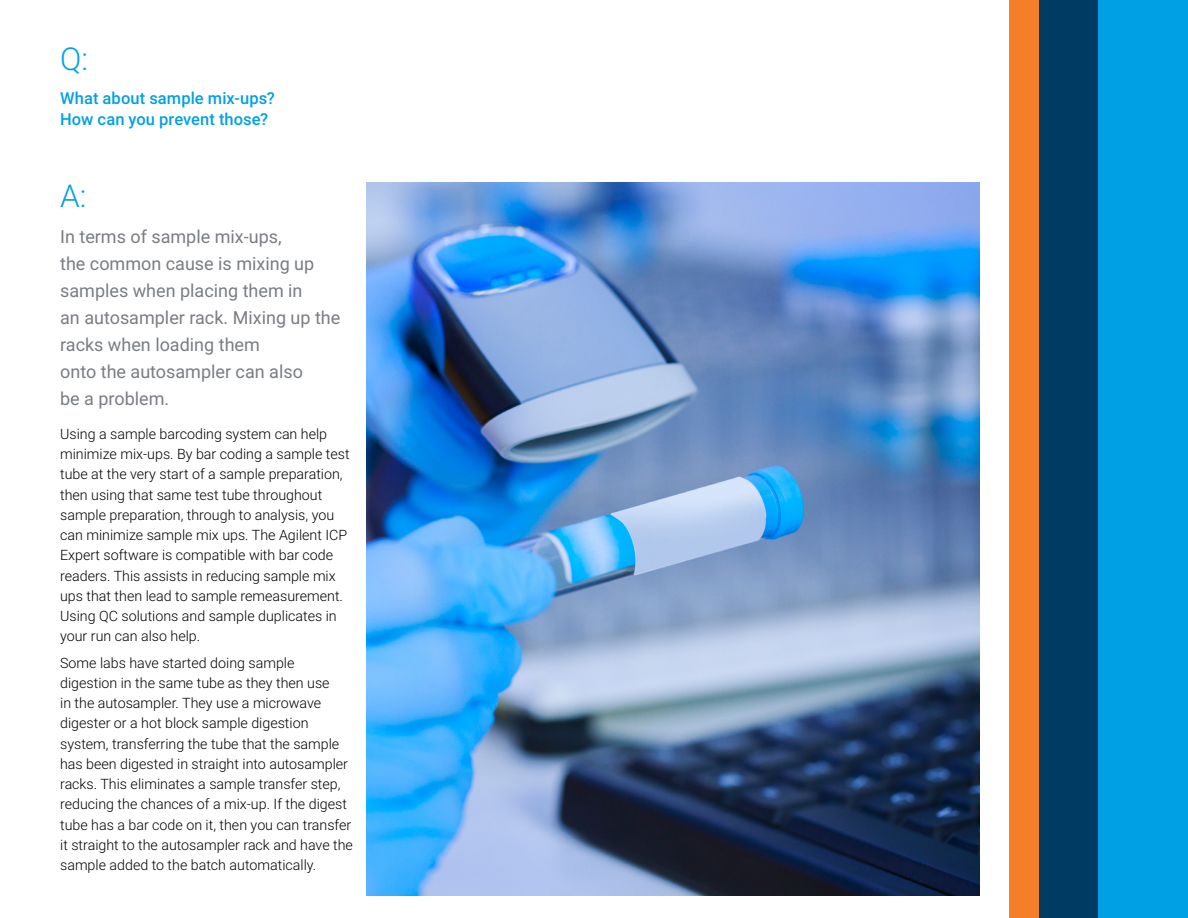
<style>
.page{position:relative;width:1188px;height:918px;background:#fff}
.page>*{position:absolute;margin:0;border:0;box-sizing:border-box;transform-origin:0 0}
.t1{font:300 31.5px "Roboto";color:#00a1e4}
.t2{font:18px/27px "Roboto";color:#797d82}
.t3{font:500 16.5px/21px "Roboto";letter-spacing:.005em;color:#00a1e4}
.t4{font:300 14.25px/20.2px "Roboto";color:#000}
</style>
<div class="page">
<div style="left:1039px;top:0;width:60px;height:918px;background:#003b64"></div>
<div style="left:1099px;top:0;width:89px;height:918px;background:#00a1e4"></div>
<div style="left:1009px;top:0;width:30px;height:918px;background:#f57e29"></div>
<img style="left:367px;top:183px;width:613px;height:712px">
<h1 class="t1" style="left:60px;top:36px;width:29px">Q:</h1>
<p class="t3" style="left:60px;top:87px;width:216px">What about sample mix-ups?<br>How can you prevent those?</p>
<h1 class="t1" style="left:60px;top:174px;width:28px">A:</h1>
<p class="t2" style="left:60px;top:223px;width:282px">In terms of sample mix-ups,<br>the common cause is mixing up samples when placing them in<br>an autosampler rack. Mixing up the racks when loading them<br>onto the autosampler can also<br>be a problem.</p>
<p class="t4" style="left:60px;top:423px;width:291px">Using a sample barcoding system can help minimize mix-ups. By bar coding a sample test tube at the very start of a sample preparation, then using that same test tube throughout sample preparation, through to analysis, you can minimize sample mix ups. The Agilent ICP Expert software is compatible with bar code readers. This assists in reducing sample mix ups that then lead to sample remeasurement.<br>Using QC solutions and sample duplicates in your run can also help.</p>
<p class="t4" style="left:60px;top:652px;width:294px">Some labs have started doing sample digestion in the same tube as they then use<br>in the autosampler. They use a microwave digester or a hot block sample digestion system, transferring the tube that the sample has been digested in straight into autosampler racks. This eliminates a sample transfer step, reducing the chances of a mix-up. If the digest tube has a bar code on it, then you can transfer it straight to the autosampler rack and have the sample added to the batch automatically.</p>
</div>
